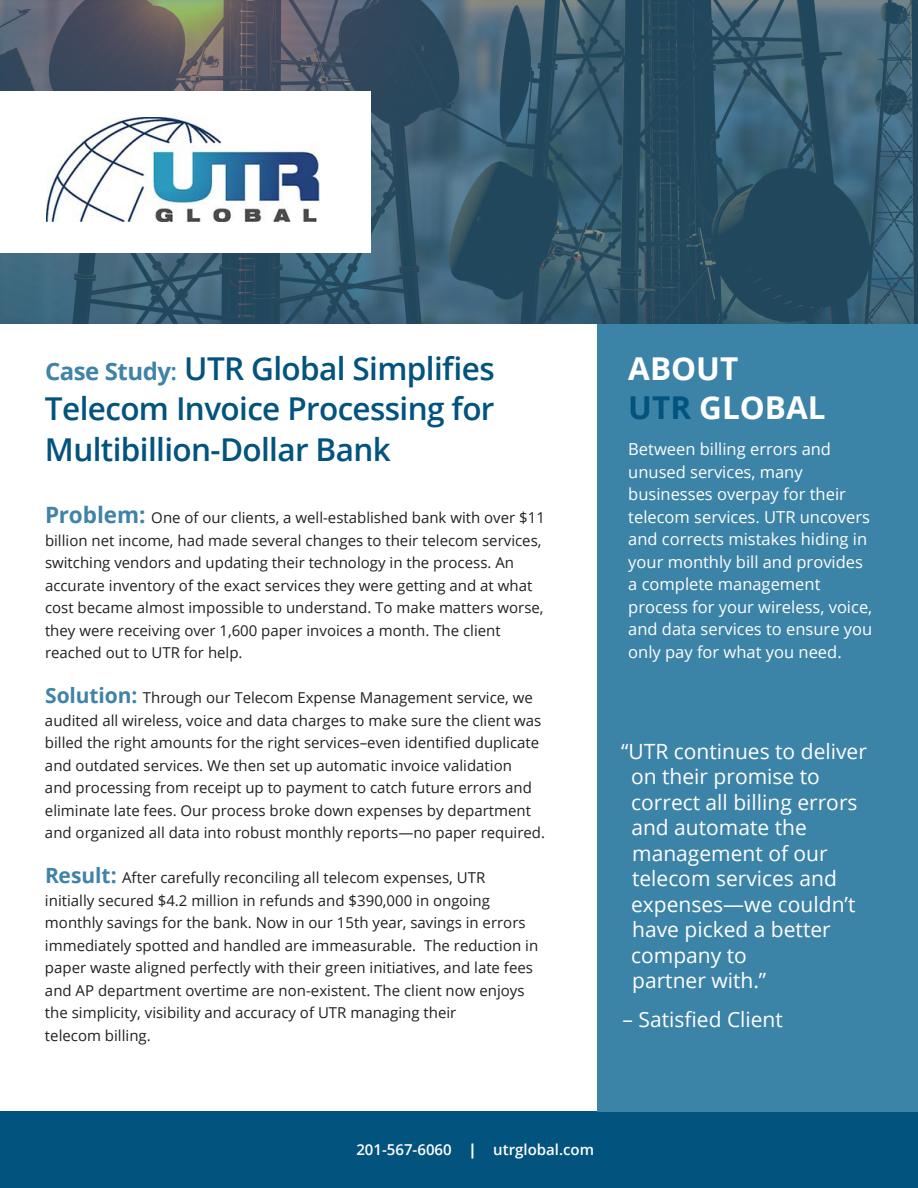
<style>
.page{position:relative;width:918px;height:1188px;background:#fff}
.page>*{position:absolute;margin:0;border:0;box-sizing:border-box;transform-origin:0 0}
.t1{font:600 31.5px/40.5px "Open Sans";letter-spacing:-.02em;color:#02537e;text-align:justify}
.t2{font:700 31.5px/39px "Open Sans";color:#fff}
.t3{font:21px/25.5px "Open Sans";color:#fff}
.t4{font:16.5px/22.5px "Open Sans";color:#fff}
.t5{font:15px/22.5px "Open Sans";color:#231f20}
.t6{font:600 15px "Open Sans";color:#fff}
.s1{font-weight:700;font-size:24px;color:#4083a9}
.s2{font-size:24px;color:#4083a9}
.s3{color:#02537e}
.s4{font-weight:700;font-size:22.5px;color:#4083a9}
.s5{font-weight:700;font-size:21px;color:#4083a9}
</style>
<div class="page">
<div style="left:0;top:1112px;width:918px;height:76px;background:#02537e"></div>
<div style="left:597px;top:324px;width:321px;height:788px;background:#3c83a8"></div>
<svg style="left:0;top:0;width:918px;height:324px;background:#39596b"></svg>
<div style="left:0;top:91px;width:371px;height:162px;background:#fff"></div>
<img style="left:47px;top:118px;width:272px;height:104px">
<h1 class="t1" style="left:45px;top:347px;width:451px"><span class="s1">Case Study</span><span class="s2">:</span> UTR Global Simplifies Telecom Invoice Processing for Multibillion-Dollar Bank</h1>
<h1 class="t2" style="left:628px;top:349px;width:199px">ABOUT<br><span class="s3">UTR</span> GLOBAL</h1>
<p class="t4" style="left:628px;top:438px;width:246px">Between billing errors and unused services, many businesses overpay for their telecom services. UTR uncovers and corrects mistakes hiding in your monthly bill and provides a complete management process for your wireless, voice, and data services to ensure you only pay for what you need.</p>
<p class="t5" style="left:45px;top:506px;width:501px"><span class="s4">Problem:</span> One of our clients, a well-established bank with over $11 billion net income, had made several changes to their telecom services, switching vendors and updating their technology in the process. An accurate inventory of the exact services they were getting and at what cost became almost impossible to understand. To make matters worse, they were receiving over 1,600 paper invoices a month. The client reached out to UTR for help.</p>
<p class="t5" style="left:45px;top:686px;width:502px"><span class="s5">Solution:</span> Through our Telecom Expense Management service, we audited all wireless, voice and data charges to make sure the client was billed the right amounts for the right services–even identified duplicate and outdated services. We then set up automatic invoice validation<br>and processing from receipt up to payment to catch future errors and eliminate late fees. Our process broke down expenses by department and organized all data into robust monthly reports—no paper required.</p>
<p class="t5" style="left:45px;top:866px;width:495px"><span class="s5">Result:</span> After carefully reconciling all telecom expenses, UTR initially secured $4.2 million in refunds and $390,000 in ongoing monthly savings for the bank. Now in our 15th year, savings in errors immediately spotted and handled are immeasurable. The reduction in paper waste aligned perfectly with their green initiatives, and late fees and AP department overtime are non-existent. The client now enjoys the simplicity, visibility and accuracy of UTR managing their<br>telecom billing.</p>
<h2 class="t3" style="left:631px;top:738px;width:237px;text-indent:-10px">“UTR continues to deliver on their promise to correct all billing errors and automate the management of our telecom services and expenses—we couldn’t have picked a better company to<br>partner with.”</h2>
<h2 class="t3" style="left:623px;top:1007px;width:162px">– Satisfied Client</h2>
<p class="t6" style="left:356px;top:1139px;width:239px">201-567-6060 | utrglobal.com</p>
</div>
